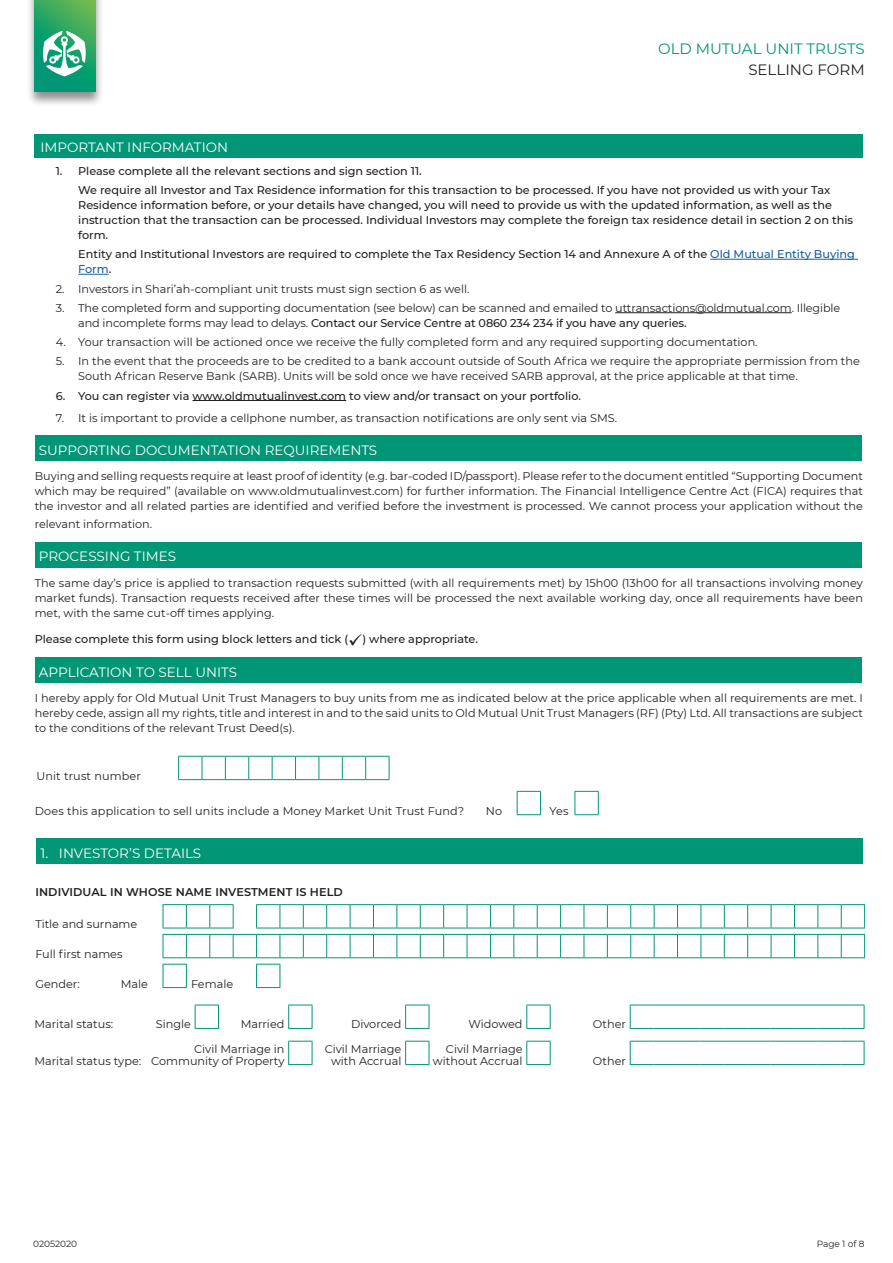
<style>
.page{position:relative;width:893px;height:1263px;background:#fff}
.page>*{position:absolute;margin:0;border:0;box-sizing:border-box;transform-origin:0 0}
.t1{font:15px "Montserrat";color:#009676}
.t2{font:15px "Montserrat";color:#231f20}
.t3{font:13.5px "Montserrat";color:#fff}
.t4{font:11.25px/15px "Montserrat";color:#231f20;text-align:justify}
.t5{font:500 11.25px/15px "Montserrat";color:#231f20}
.t6{font:600 11.25px "Montserrat";letter-spacing:.01em;color:#231f20}
.t7{font:9px "Montserrat";color:#231f20}
.s1{color:#175d9e}
.s2{font-weight:500}
</style>
<div class="page">
<div style="left:26px;top:0;width:78px;height:107px;background:#231f20;opacity:.5"></div>
<svg style="left:35px;top:0;width:61px;height:91px;background:#27a465"></svg>
<svg style="left:43px;top:31px;width:43px;height:45px"></svg>
<hr style="left:710px;top:259px;width:148px;height:1px;background:#175d9e">
<hr style="left:78px;top:274px;width:31px;height:1px;background:#175d9e">
<hr style="left:615px;top:312px;width:177px;height:1px;background:#231f20">
<hr style="left:192px;top:400px;width:154px;height:1px;background:#231f20">
<div style="left:35px;top:134px;width:828px;height:23px;background:#009676"></div>
<div style="left:35px;top:436px;width:826px;height:25px;background:#009676"></div>
<div style="left:35px;top:542px;width:826px;height:26px;background:#009676"></div>
<div style="left:35px;top:657px;width:826px;height:26px;background:#009676"></div>
<svg style="left:517px;top:791px;width:24px;height:24px"></svg>
<svg style="left:574px;top:791px;width:25px;height:24px"></svg>
<svg style="left:178px;top:756px;width:212px;height:24px"></svg>
<svg style="left:195px;top:1005px;width:24px;height:24px"></svg>
<svg style="left:288px;top:1005px;width:25px;height:24px"></svg>
<svg style="left:405px;top:1005px;width:25px;height:24px"></svg>
<svg style="left:526px;top:1005px;width:25px;height:24px"></svg>
<svg style="left:630px;top:1005px;width:235px;height:24px"></svg>
<svg style="left:288px;top:1041px;width:25px;height:24px"></svg>
<svg style="left:405px;top:1041px;width:25px;height:24px"></svg>
<svg style="left:526px;top:1041px;width:25px;height:24px"></svg>
<svg style="left:630px;top:1041px;width:235px;height:24px"></svg>
<div style="left:36px;top:838px;width:827px;height:26px;background:#009676"></div>
<svg style="left:163px;top:904px;width:702px;height:54px"></svg>
<svg style="left:163px;top:964px;width:24px;height:24px"></svg>
<svg style="left:256px;top:964px;width:25px;height:24px"></svg>
<h1 class="t1" style="left:658px;top:38px;width:208px">OLD MUTUAL UNIT TRUSTS</h1>
<h1 class="t2" style="left:748px;top:59px;width:118px">SELLING FORM</h1>
<p class="t3" style="left:40px;top:138px;width:189px">IMPORTANT INFORMATION</p>
<p class="t5" style="left:56px;top:163px;width:368px">1. Please complete all the relevant sections and sign section 11.</p>
<p class="t5" style="left:78px;top:182px;width:776px">We require all Investor and Tax Residence information for this transaction to be processed. If you have not provided us with your Tax Residence information before, or your details have changed, you will need to provide us with the updated information, as well as the instruction that the transaction can be processed. Individual Investors may complete the foreign tax residence detail in section 2 on this form.</p>
<p class="t5" style="left:78px;top:246px;width:778px">Entity and Institutional Investors are required to complete the Tax Residency Section 14 and Annexure A of the <span class="s1">Old Mutual Entity Buying<br>Form</span>.</p>
<p class="t4" style="left:56px;top:281px;width:415px">2. Investors in Shari’ah-compliant unit trusts must sign section 6 as well.</p>
<p class="t4" style="left:78px;top:300px;width:764px;text-indent:-23px">3. The completed form and supporting documentation (see below) can be scanned and emailed to uttransactions@oldmutual.com. Illegible and incomplete forms may lead to delays. <span class="s2">Contact our Service Centre at 0860 234 234 if you have any queries.</span></p>
<p class="t4" style="left:56px;top:334px;width:703px">4. Your transaction will be actioned once we receive the fully completed form and any required supporting documentation.</p>
<p class="t4" style="left:78px;top:353px;width:783px;text-indent:-22px">5. In the event that the proceeds are to be credited to a bank account outside of South Africa we require the appropriate permission from the<br>South African Reserve Bank (SARB). Units will be sold once we have received SARB approval, at the price applicable at that time.</p>
<p class="t5" style="left:56px;top:388px;width:527px">6. You can register via www.oldmutualinvest.com to view and/or transact on your portfolio.</p>
<p class="t4" style="left:56px;top:410px;width:563px">7. It is important to provide a cellphone number, as transaction notifications are only sent via SMS.</p>
<p class="t3" style="left:39px;top:441px;width:340px">SUPPORTING DOCUMENTATION REQUIREMENTS</p>
<p class="t4" style="left:35px;top:468px;width:830px">Buying and selling requests require at least proof of identity (e.g. bar-coded ID/passport). Please refer to the document entitled “Supporting Document which may be required” (available on www.oldmutualinvest.com) for further information. The Financial Intelligence Centre Act (FICA) requires that the investor and all related parties are identified and verified before the investment is processed. We cannot process your application without the</p>
<p class="t4" style="left:35px;top:516px;width:119px">relevant information.</p>
<p class="t3" style="left:39px;top:547px;width:139px">PROCESSING TIMES</p>
<p class="t4" style="left:35px;top:575px;width:830px">The same day’s price is applied to transaction requests submitted (with all requirements met) by 15h00 (13h00 for all transactions involving money market funds). Transaction requests received after these times will be processed the next available working day, once all requirements have been met, with the same cut-off times applying.</p>
<p class="t5" style="left:35px;top:631px;width:445px">Please complete this form using block letters and tick (✓) where appropriate.</p>
<p class="t3" style="left:39px;top:662px;width:200px">APPLICATION TO SELL UNITS</p>
<p class="t4" style="left:35px;top:690px;width:830px">I hereby apply for Old Mutual Unit Trust Managers to buy units from me as indicated below at the price applicable when all requirements are met. I hereby cede, assign all my rights, title and interest in and to the said units to Old Mutual Unit Trust Managers (RF) (Pty) Ltd. All transactions are subject to the conditions of the relevant Trust Deed(s).</p>
<p class="t4" style="left:36px;top:768px;width:106px">Unit trust number</p>
<p class="t4" style="left:35px;top:803px;width:431px">Does this application to sell units include a Money Market Unit Trust Fund?</p>
<p class="t4" style="left:486px;top:803px;width:18px">No</p>
<p class="t4" style="left:550px;top:803px;width:20px">Yes</p>
<p class="t3" style="left:41px;top:843px;width:162px">1. INVESTOR’S DETAILS</p>
<p class="t6" style="left:35px;top:884px;width:309px">INDIVIDUAL IN WHOSE NAME INVESTMENT IS HELD</p>
<p class="t4" style="left:35px;top:916px;width:104px">Title and surname</p>
<p class="t4" style="left:35px;top:946px;width:89px">Full first names</p>
<p class="t4" style="left:35px;top:976px;width:46px">Gender:</p>
<p class="t4" style="left:121px;top:976px;width:29px">Male</p>
<p class="t4" style="left:191px;top:976px;width:44px">Female</p>
<p class="t4" style="left:35px;top:1016px;width:80px">Marital status:</p>
<p class="t4" style="left:156px;top:1016px;width:37px">Single</p>
<p class="t4" style="left:241px;top:1016px;width:45px">Married</p>
<p class="t4" style="left:351px;top:1016px;width:52px">Divorced</p>
<p class="t4" style="left:469px;top:1016px;width:55px">Widowed</p>
<p class="t4" style="left:593px;top:1016px;width:35px">Other</p>
<p class="t4" style="left:35px;top:1053px;width:108px">Marital status type:</p>
<p class="t4" style="left:151px;top:1042px;width:135px;line-height:12px;text-align:right">Civil Marriage in<br>Community of Property</p>
<p class="t4" style="left:325px;top:1042px;width:78px;line-height:12px;text-align:center">Civil Marriage with Accrual</p>
<p class="t4" style="left:433px;top:1042px;width:91px;line-height:12px;text-align:right">Civil Marriage without Accrual</p>
<p class="t4" style="left:593px;top:1053px;width:35px">Other</p>
<p class="t7" style="left:33px;top:1238px;width:46px">02052020</p>
<p class="t7" style="left:817px;top:1238px;width:50px">Page 1 of 8</p>
</div>
